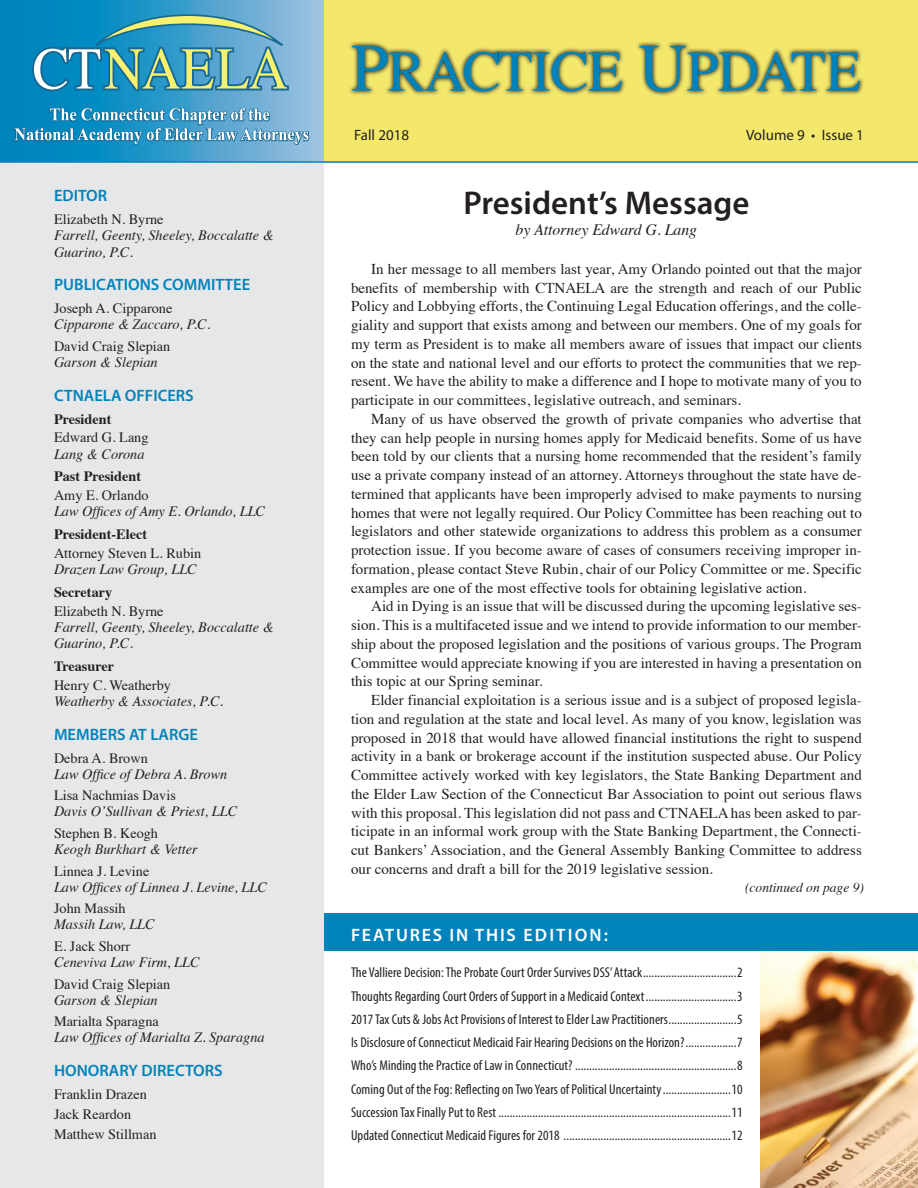
<style>
.page{position:relative;width:918px;height:1188px;background:#fff}
.page>*{position:absolute;margin:0;border:0;box-sizing:border-box;transform-origin:0 0}
.t1{font:57.3px "Times Roman SC850";letter-spacing:-.03em;color:#0083bb}
.t2{font:600 33px "Myriad Pro";color:#231f20}
.t3{font:600 18px "Myriad Pro";letter-spacing:.1em;color:#fff}
.t4{font:600 16.5px "Myriad Pro";color:#0083bb}
.t5{font:italic 15.75px "Times";color:#231f20}
.t6{font:15px/18.8px "Times";color:#231f20;text-align:justify}
.t7{font:15px "Myriad Pro";color:#231f20}
.t8{font:condensed 14.25px "Myriad Pro";letter-spacing:.005em;color:#231f20}
.t9{font:italic 14.25px/16.2px "Times";color:#231f20}
.t10{font:14.25px "Times";color:#231f20}
.t11{font:700 14.25px "Times";color:#231f20}
.t12{font:italic 13.5px "Times";color:#231f20}
.s1{font-size:67.5px}
</style>
<div class="page">
<svg style="left:0;top:0;width:324px;height:161px"></svg>
<svg style="left:32px;top:14px;width:257px;height:77px"></svg>
<svg style="left:13px;top:108px;width:296px;height:37px"></svg>
<img style="left:760px;top:951px;width:158px;height:237px">
<div style="left:324px;top:0;width:594px;height:161px;background:#f3e86c"></div>
<svg style="left:349px;top:42px;width:515px;height:54px"></svg>
<div style="left:0;top:162px;width:324px;height:1026px;background:#e6e7e9"></div>
<div style="left:324px;top:914px;width:594px;height:37px;background:#0083bb"></div>
<hr style="left:0;top:161px;width:918px;height:2px;background:#0083bb">
<p class="t4" style="left:54px;top:185px;width:55px">EDITOR</p>
<p class="t10" style="left:54px;top:206px;width:111px">Elizabeth N. Byrne</p>
<p class="t9" style="left:54px;top:227px;width:221px">Farrell, Geenty, Sheeley, Boccalatte &amp;<br>Guarino, P.C.</p>
<p class="t4" style="left:54px;top:274px;width:198px">PUBLICATIONS COMMITTEE</p>
<p class="t10" style="left:54px;top:295px;width:120px">Joseph A. Cipparone</p>
<p class="t9" style="left:54px;top:316px;width:158px">Cipparone &amp; Zaccaro, P.C.</p>
<p class="t10" style="left:54px;top:333px;width:118px">David Craig Slepian</p>
<p class="t9" style="left:54px;top:353px;width:105px">Garson &amp; Slepian</p>
<p class="t4" style="left:54px;top:385px;width:141px">CTNAELA OFFICERS</p>
<p class="t11" style="left:54px;top:405px;width:59px">President</p>
<p class="t10" style="left:54px;top:424px;width:96px">Edward G. Lang</p>
<p class="t9" style="left:54px;top:445px;width:92px">Lang &amp; Corona</p>
<p class="t11" style="left:54px;top:463px;width:89px">Past President</p>
<p class="t10" style="left:54px;top:482px;width:96px">Amy E. Orlando</p>
<p class="t9" style="left:54px;top:503px;width:213px">Law Offices of Amy E. Orlando, LLC</p>
<p class="t11" style="left:54px;top:521px;width:95px">President-Elect</p>
<p class="t10" style="left:54px;top:540px;width:149px">Attorney Steven L. Rubin</p>
<p class="t9" style="left:54px;top:560px;width:144px">Drazen Law Group, LLC</p>
<p class="t11" style="left:54px;top:579px;width:60px">Secretary</p>
<p class="t10" style="left:54px;top:598px;width:111px">Elizabeth N. Byrne</p>
<p class="t9" style="left:54px;top:618px;width:221px">Farrell, Geenty, Sheeley, Boccalatte &amp;<br>Guarino, P.C.</p>
<p class="t11" style="left:54px;top:653px;width:62px">Treasurer</p>
<p class="t10" style="left:54px;top:672px;width:118px">Henry C. Weatherby</p>
<p class="t9" style="left:54px;top:692px;width:171px">Weatherby &amp; Associates, P.C.</p>
<p class="t4" style="left:54px;top:724px;width:145px">MEMBERS AT LARGE</p>
<p class="t10" style="left:54px;top:745px;width:95px">Debra A. Brown</p>
<p class="t9" style="left:54px;top:765px;width:175px">Law Office of Debra A. Brown</p>
<p class="t10" style="left:54px;top:782px;width:123px">Lisa Nachmias Davis</p>
<p class="t9" style="left:54px;top:803px;width:185px">Davis O’Sullivan &amp; Priest, LLC</p>
<p class="t10" style="left:54px;top:820px;width:106px">Stephen B. Keogh</p>
<p class="t9" style="left:54px;top:840px;width:145px">Keogh Burkhart &amp; Vetter</p>
<p class="t10" style="left:54px;top:857px;width:97px">Linnea J. Levine</p>
<p class="t9" style="left:54px;top:878px;width:214px">Law Offices of Linnea J. Levine, LLC</p>
<p class="t10" style="left:54px;top:895px;width:73px">John Massih</p>
<p class="t9" style="left:54px;top:916px;width:102px">Massih Law, LLC</p>
<p class="t10" style="left:54px;top:933px;width:78px">E. Jack Shorr</p>
<p class="t9" style="left:54px;top:953px;width:147px">Ceneviva Law Firm, LLC</p>
<p class="t10" style="left:54px;top:970px;width:118px">David Craig Slepian</p>
<p class="t9" style="left:54px;top:991px;width:105px">Garson &amp; Slepian</p>
<p class="t10" style="left:54px;top:1008px;width:106px">Marialta Sparagna</p>
<p class="t9" style="left:54px;top:1029px;width:212px">Law Offices of Marialta Z. Sparagna</p>
<p class="t4" style="left:54px;top:1060px;width:170px">HONORARY DIRECTORS</p>
<p class="t10" style="left:54px;top:1081px;width:94px">Franklin Drazen</p>
<p class="t10" style="left:54px;top:1101px;width:79px">Jack Reardon</p>
<p class="t10" style="left:54px;top:1121px;width:104px">Matthew Stillman</p>
<p class="t1" style="left:351px;top:18px;width:511px"><span class="s1">P</span>RACTICE <span class="s1">U</span>PDATE</p>
<p class="t7" style="left:354px;top:126px;width:56px">Fall 2018</p>
<p class="t7" style="left:746px;top:126px;width:119px">Volume 9 • Issue 1</p>
<p class="t2" style="left:463px;top:182px;width:288px">President’s Message</p>
<p class="t5" style="left:516px;top:216px;width:183px">by Attorney Edward G. Lang</p>
<p class="t6" style="left:351px;top:258px;width:512px;text-indent:20px">In her message to all members last year, Amy Orlando pointed out that the major benefits of membership with CTNAELA are the strength and reach of our Public Policy and Lobbying efforts, the Continuing Legal Education offerings, and the colle&shy;giality and support that exists among and between our members. One of my goals for my term as President is to make all members aware of issues that impact our clients on the state and national level and our efforts to protect the communities that we rep&shy;resent. We have the ability to make a difference and I hope to motivate many of you to participate in our committees, legislative outreach, and seminars.</p>
<p class="t6" style="left:351px;top:408px;width:512px;text-indent:20px">Many of us have observed the growth of private companies who advertise that they can help people in nursing homes apply for Medicaid benefits. Some of us have been told by our clients that a nursing home recommended that the resident’s family use a private company instead of an attorney. Attorneys throughout the state have de&shy;termined that applicants have been improperly advised to make payments to nursing homes that were not legally required. Our Policy Committee has been reaching out to legislators and other statewide organizations to address this problem as a consumer protection issue. If you become aware of cases of consumers receiving improper in&shy;formation, please contact Steve Rubin, chair of our Policy Committee or me. Specific examples are one of the most effective tools for obtaining legislative action.</p>
<p class="t6" style="left:351px;top:596px;width:512px;text-indent:20px">Aid in Dying is an issue that will be discussed during the upcoming legislative ses&shy;sion. This is a multifaceted issue and we intend to provide information to our member&shy;ship about the proposed legislation and the positions of various groups. The Program Committee would appreciate knowing if you are interested in having a presentation on this topic at our Spring seminar.</p>
<p class="t6" style="left:351px;top:689px;width:512px;text-indent:20px">Elder financial exploitation is a serious issue and is a subject of proposed legisla&shy;tion and regulation at the state and local level. As many of you know, legislation was proposed in 2018 that would have allowed financial institutions the right to suspend activity in a bank or brokerage account if the institution suspected abuse. Our Policy Committee actively worked with key legislators, the State Banking Department and the Elder Law Section of the Connecticut Bar Association to point out serious flaws with this proposal. This legislation did not pass and CTNAELA has been asked to par&shy;ticipate in an informal work group with the State Banking Department, the Connecti&shy;cut Bankers’ Association, and the General Assembly Banking Committee to address our concerns and draft a bill for the 2019 legislative session.</p>
<p class="t12" style="left:745px;top:876px;width:120px">(continued on page 9)</p>
<p class="t3" style="left:351px;top:923px;width:259px">FEATURES IN THIS EDITION:</p>
<p class="t8" style="left:351px;top:964px;width:393px">The Valliere Decision: The Probate Court Order Survives DSS’ Attack.................................2</p>
<p class="t8" style="left:351px;top:987px;width:393px">Thoughts Regarding Court Orders of Support in a Medicaid Context................................3</p>
<p class="t8" style="left:351px;top:1010px;width:393px">2017 Tax Cuts &amp; Jobs Act Provisions of Interest to Elder Law Practitioners........................5</p>
<p class="t8" style="left:351px;top:1034px;width:393px">Is Disclosure of Connecticut Medicaid Fair Hearing Decisions on the Horizon?..................7</p>
<p class="t8" style="left:351px;top:1057px;width:393px">Who’s Minding the Practice of Law in Connecticut? .........................................................8</p>
<p class="t8" style="left:351px;top:1080px;width:393px">Coming Out of the Fog: Reflecting on Two Years of Political Uncertainty........................10</p>
<p class="t8" style="left:351px;top:1103px;width:393px">Succession Tax Finally Put to Rest ..................................................................................11</p>
<p class="t8" style="left:351px;top:1127px;width:393px">Updated Connecticut Medicaid Figures for 2018 ...........................................................12</p>
</div>
